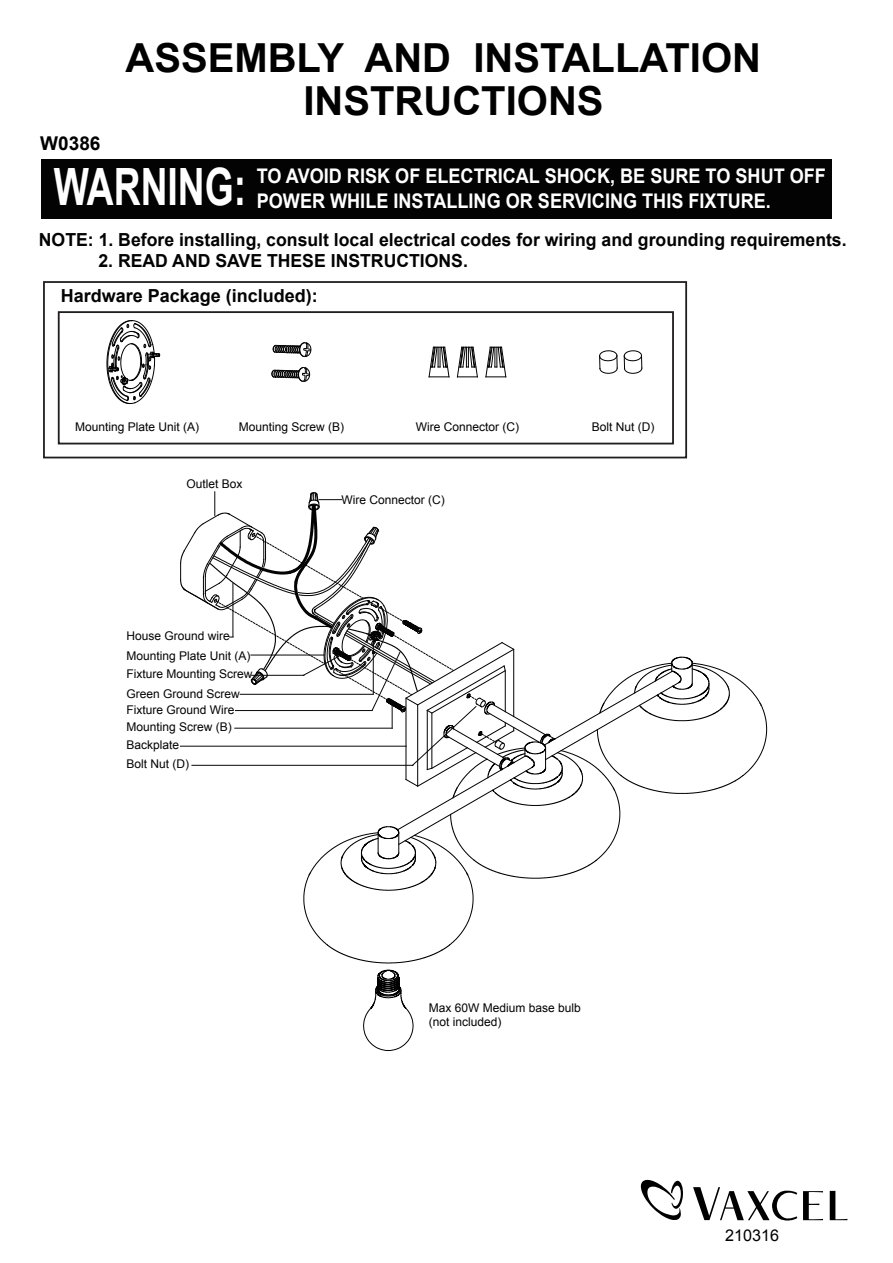
<style>
.page{position:relative;width:893px;height:1263px;background:#fff}
.page>*{position:absolute;margin:0;border:0;box-sizing:border-box;transform-origin:0 0}
.t1{font:700 51.45px "Arial";color:#fff;scale:.72 1}
.t2{font:700 40.05px/42.6px "Arial";color:#000;text-align:center}
.t3{font:700 20.4px "Arial";color:#fff;scale:.9 1}
.t4{font:700 20.1px/24.2px "Arial";color:#fff;scale:.9 1}
.t5{font:700 19.05px "Arial";color:#000}
.t6{font:700 18px/34.8px "Arial";color:#030303}
.t7{font:16.2px "Arial";color:#000}
.t8{font:12px/19px "Arial";color:#030303}
.t9{font:12px "Arial";color:#000}
</style>
<div class="page">
<div style="left:43px;top:281px;width:644px;height:177px;border:2px solid #211e20"></div>
<div style="left:58px;top:311px;width:616px;height:133px;border:2px solid #211e20"></div>
<svg style="left:273px;top:342px;width:38px;height:15px"></svg>
<svg style="left:271px;top:367px;width:39px;height:15px"></svg>
<svg style="left:485px;top:347px;width:21px;height:31px"></svg>
<svg style="left:457px;top:347px;width:21px;height:31px"></svg>
<svg style="left:429px;top:347px;width:20px;height:31px"></svg>
<svg style="left:107px;top:320px;width:53px;height:84px"></svg>
<svg style="left:599px;top:350px;width:19px;height:24px"></svg>
<svg style="left:624px;top:350px;width:18px;height:24px"></svg>
<svg style="left:363px;top:970px;width:50px;height:81px"></svg>
<svg style="left:180px;top:492px;width:587px;height:471px"></svg>
<div style="left:41px;top:160px;width:790px;height:59px;background:#030303"></div>
<svg style="left:830px;top:1191px;width:17px;height:29px"></svg>
<svg style="left:693px;top:1187px;width:104px;height:34px"></svg>
<svg style="left:803px;top:1191px;width:20px;height:29px"></svg>
<svg style="left:641px;top:1180px;width:42px;height:40px"></svg>
<h3 class="t5" style="left:40px;top:131px;width:62px">W0386</h3>
<h2 class="t2" style="left:125px;top:38px;width:637px">ASSEMBLY AND INSTALLATION<br>INSTRUCTIONS</h2>
<h3 class="t3" style="left:250px;top:162px;width:646px">TO AVOID RISK OF ELECTRICAL SHOCK, BE SURE TO SHUT OFF</h3>
<h1 class="t1" style="left:54px;top:153px;width:269px">WARNING:</h1>
<h3 class="t4" style="left:257px;top:165px;width:634px">TO AVOID RISK OF ELECTRICAL SHOCK, BE SURE TO SHUT OFF<br>POWER WHILE INSTALLING OR SERVICING THIS FIXTURE.</h3>
<h3 class="t3" style="left:250px;top:184px;width:602px">POWER BEFORE INSTALLING OR SERVICING THIS FIXTURE.</h3>
<h3 class="t6" style="left:39px;top:222px;width:809px">NOTE: 1. Before installing, consult local electrical codes for wiring and grounding requirements.</h3>
<h3 class="t6" style="left:61px;top:244px;width:409px;text-indent:38px">2. READ AND SAVE THESE INSTRUCTIONS.<br>Hardware Package (included):</h3>
<p class="t9" style="left:75px;top:419px;width:126px">Mounting Plate Unit (A)</p>
<p class="t9" style="left:239px;top:419px;width:107px">Mounting Screw (B)</p>
<p class="t9" style="left:416px;top:419px;width:105px">Wire Connector (C)</p>
<p class="t9" style="left:592px;top:419px;width:64px">Bolt Nut (D)</p>
<p class="t8" style="left:186px;top:474px;width:58px">Outlet Box</p>
<p class="t8" style="left:126px;top:626px;width:126px;line-height:20.1px">House Ground wire<br>Mounting Plate Unit (A)</p>
<p class="t8" style="left:126px;top:684px;width:115px">Green Ground Screw</p>
<p class="t8" style="left:126px;top:717px;width:107px">Mounting Screw (B)</p>
<p class="t8" style="left:126px;top:665px;width:128px">Fixture Mounting Screw</p>
<p class="t8" style="left:126px;top:700px;width:110px">Fixture Ground Wire</p>
<p class="t8" style="left:126px;top:736px;width:64px">Backplate<br>Bolt Nut (D)</p>
<p class="t8" style="left:342px;top:491px;width:105px">Wire Connector (C)</p>
<p class="t8" style="left:429px;top:1001px;width:154px;line-height:14.4px">Max 60W Medium base bulb (not included)</p>
<h3 class="t7" style="left:725px;top:1225px;width:55px">210316</h3>
</div>
